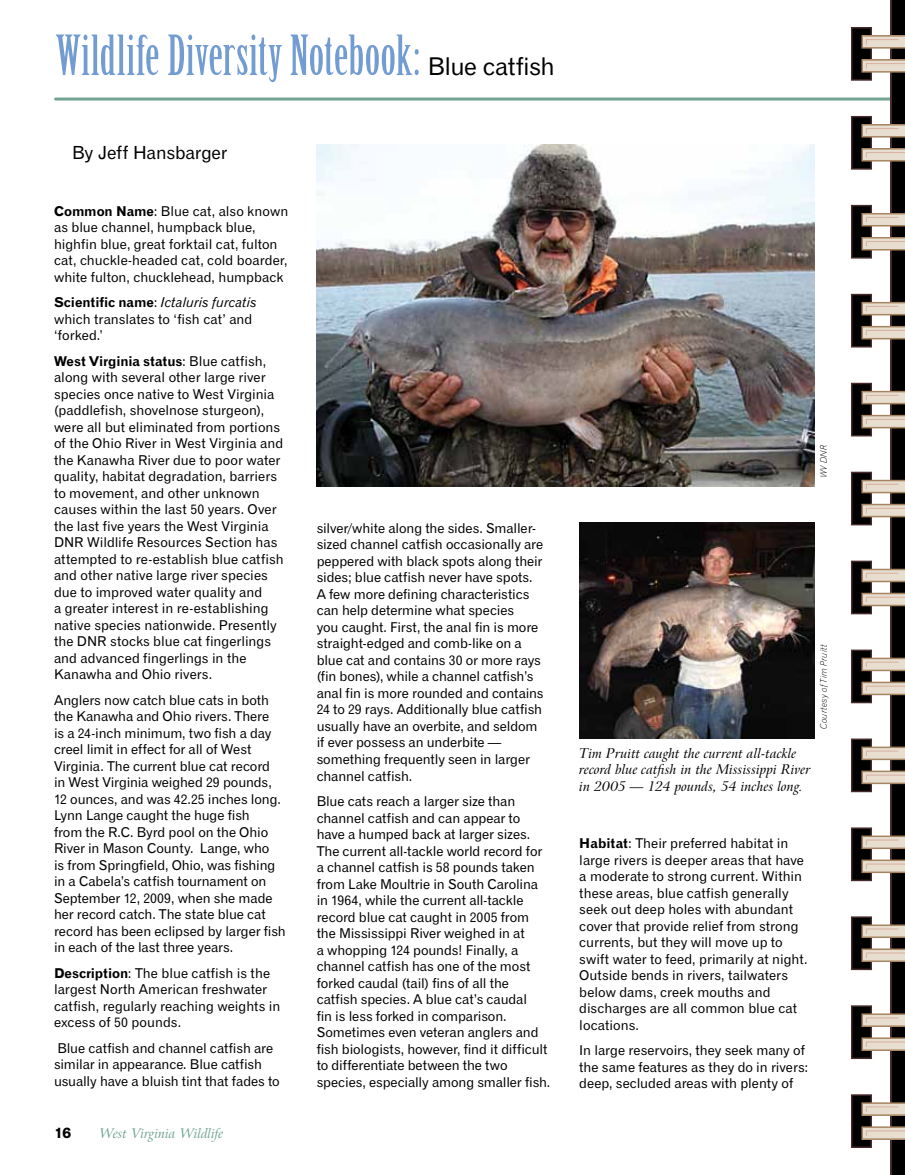
<style>
.page{position:relative;width:905px;height:1175px;background:#fff}
.page>*{position:absolute;margin:0;border:0;box-sizing:border-box;transform-origin:0 0}
.t1{font:54px "Birch";letter-spacing:.005em;color:#739dd2}
.t2{font:18px "Gothic 720 BT Roman B";letter-spacing:-.01em;color:#000}
.t3{font:15px "Gothic 725 BT Black A";color:#000}
.t4{font:13.5px/16.5px "Gothic 720 BT Roman B";letter-spacing:-.005em;color:#000}
.t5{font:italic 13.5px/16.5px "Arrus BT";color:#000}
.t6{font:13.5px "Gothic 720 BT Italic B";letter-spacing:-.005em;color:#000}
.t7{font:13.5px "Gothic 720 BT Bold B";letter-spacing:-.01em;color:#000}
.t8{font:italic 13.5px "Arrus BT";letter-spacing:-.015em;color:#72a492}
.t9{font:9px "Gothic 720 BT Light Italic B";letter-spacing:.01em;color:#000}
.s1{font-family:"Gothic 720 BT Roman B";font-size:24.3px;color:#000}
.s2{font-family:"Gothic 720 BT Bold B"}
.s3{font-family:"Gothic 720 BT Roman B"}
</style>
<div class="page">
<hr style="left:56px;top:98px;width:848px;height:2px;background:#72a492">
<div style="left:890px;top:0;width:14px;height:1174px;background:#000"></div>
<hr style="left:890px;top:0;width:1px;height:1174px;background:#472a2b">
<svg style="left:851px;top:383px;width:14px;height:53px"></svg>
<svg style="left:851px;top:294px;width:14px;height:53px"></svg>
<svg style="left:851px;top:205px;width:14px;height:53px"></svg>
<svg style="left:851px;top:116px;width:14px;height:54px"></svg>
<svg style="left:851px;top:1094px;width:53px;height:54px"></svg>
<svg style="left:851px;top:1005px;width:14px;height:54px"></svg>
<svg style="left:851px;top:916px;width:14px;height:54px"></svg>
<svg style="left:851px;top:827px;width:14px;height:54px"></svg>
<svg style="left:851px;top:738px;width:14px;height:54px"></svg>
<svg style="left:851px;top:649px;width:14px;height:54px"></svg>
<svg style="left:851px;top:560px;width:14px;height:54px"></svg>
<svg style="left:851px;top:472px;width:14px;height:53px"></svg>
<svg style="left:851px;top:27px;width:53px;height:54px"></svg>
<svg style="left:865px;top:38px;width:39px;height:1098px"></svg>
<img style="left:316px;top:144px;width:498px;height:342px">
<img style="left:579px;top:522px;width:235px;height:216px">
<h1 class="t1" style="left:56px;top:27px;width:500px">Wildlife Diversity Notebook: <span class="s1">Blue catfish</span></h1>
<h2 class="t2" style="left:72px;top:141px;width:157px">By Jeff Hansbarger</h2>
<p class="t4" style="left:54px;top:202px;width:236px"><span class="s2">Common Name</span>: Blue cat, also known as blue channel, humpback blue, highfin blue, great forktail cat, fulton cat, chuckle-headed cat, cold boarder, white fulton, chucklehead, humpback</p>
<p class="t6" style="left:54px;top:294px;width:204px"><span class="s2">Scientific name</span><span class="s3">:</span> Ictaluris furcatis</p>
<p class="t4" style="left:54px;top:310px;width:200px">which translates to ‘fish cat’ and ‘forked.’</p>
<p class="t7" style="left:54px;top:352px;width:214px">West Virginia status<span class="s3">: Blue catfish,</span></p>
<p class="t4" style="left:54px;top:369px;width:231px">along with several other large river species once native to West Virginia (paddlefish, shovelnose sturgeon), were all but eliminated from portions of the Ohio River in West Virginia and the Kanawha River due to poor water quality, habitat degradation, barriers to movement, and other unknown causes within the last 50 years. Over the last five years the West Virginia DNR Wildlife Resources Section has attempted to re-establish blue catfish and other native large river species due to improved water quality and<br>a greater interest in re-establishing native species nationwide. Presently the DNR stocks blue cat fingerlings and advanced fingerlings in the Kanawha and Ohio rivers.</p>
<p class="t4" style="left:54px;top:691px;width:233px">Anglers now catch blue cats in both the Kanawha and Ohio rivers. There<br>is a 24-inch minimum, two fish a day creel limit in effect for all of West Virginia. The current blue cat record<br>in West Virginia weighed 29 pounds, 12 ounces, and was 42.25 inches long.<br>Lynn Lange caught the huge fish<br>from the R.C. Byrd pool on the Ohio River in Mason County. Lange, who<br>is from Springfield, Ohio, was fishing in a Cabela’s catfish tournament on September 12, 2009, when she made her record catch. The state blue cat record has been eclipsed by larger fish in each of the last three years.</p>
<p class="t4" style="left:54px;top:964px;width:228px"><span class="s2">Description</span>: The blue catfish is the largest North American freshwater catfish, regularly reaching weights in excess of 50 pounds.</p>
<p class="t4" style="left:54px;top:1039px;width:227px">Blue catfish and channel catfish are similar in appearance. Blue catfish usually have a bluish tint that fades to</p>
<p class="t3" style="left:54px;top:1123px;width:19px">16</p>
<p class="t8" style="left:99px;top:1124px;width:126px">West Virginia Wildlife</p>
<p class="t4" style="left:316px;top:520px;width:228px">silver/white along the sides. Smaller&shy;sized channel catfish occasionally are peppered with black spots along their sides; blue catfish never have spots.<br>A few more defining characteristics can help determine what species<br>you caught. First, the anal fin is more straight-edged and comb-like on a blue cat and contains 30 or more rays (fin bones), while a channel catfish’s anal fin is more rounded and contains 24 to 29 rays. Additionally blue catfish usually have an overbite, and seldom if ever possess an underbite — something frequently seen in larger channel catfish.</p>
<p class="t4" style="left:316px;top:792px;width:235px">Blue cats reach a larger size than channel catfish and can appear to have a humped back at larger sizes.<br>The current all-tackle world record for a channel catfish is 58 pounds taken from Lake Moultrie in South Carolina in 1964, while the current all-tackle record blue cat caught in 2005 from the Mississippi River weighed in at<br>a whopping 124 pounds! Finally, a channel catfish has one of the most forked caudal (tail) fins of all the catfish species. A blue cat’s caudal<br>fin is less forked in comparison.<br>Sometimes even veteran anglers and fish biologists, however, find it difficult to differentiate between the two species, especially among smaller fish.</p>
<p class="t9" style="left:818px;top:477px;width:34px;rotate:-90deg">WV DNR</p>
<p class="t5" style="left:579px;top:745px;width:233px">Tim Pruitt caught the current all-tackle record blue catfish in the Mississippi River in 2005 — 124 pounds, 54 inches long.</p>
<p class="t9" style="left:818px;top:729px;width:87px;rotate:-90deg">Courtesy of Tim Pruitt</p>
<p class="t4" style="left:579px;top:835px;width:230px"><span class="s2">Habitat</span>: Their preferred habitat in large rivers is deeper areas that have a moderate to strong current. Within these areas, blue catfish generally seek out deep holes with abundant cover that provide relief from strong currents, but they will move up to swift water to feed, primarily at night.<br>Outside bends in rivers, tailwaters below dams, creek mouths and discharges are all common blue cat locations.</p>
<p class="t4" style="left:579px;top:1042px;width:230px">In large reservoirs, they seek many of the same features as they do in rivers: deep, secluded areas with plenty of</p>
</div>
